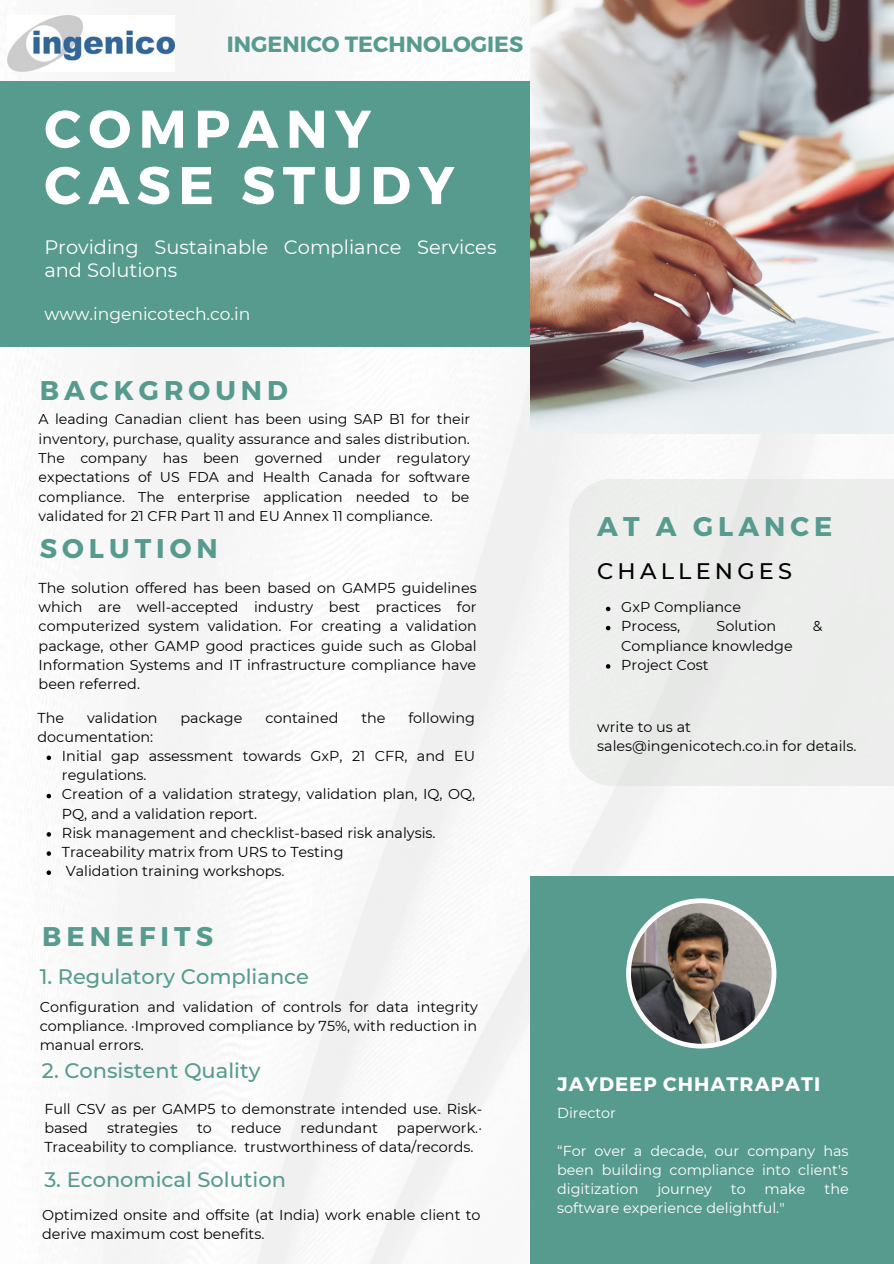
<style>
.page{position:relative;width:894px;height:1264px;background:#fff}
.page>*{position:absolute;margin:0;border:0;box-sizing:border-box;transform-origin:0 0}
.t1{font:700 52.95px/56.2px "Montserrat";letter-spacing:.14em;color:#fff}
.t2{font:700 27px "Montserrat";letter-spacing:.185em;color:#579b8e}
.t3{font:500 22.5px "Montserrat";letter-spacing:.185em;color:#000}
.t4{font:700 22.05px "Montserrat";color:#579b8e}
.t5{font:500 21px "Montserrat";color:#579b8e}
.t6{font:700 19.5px "Montserrat";letter-spacing:.055em;color:#fff}
.t7{font:19.35px/23.7px "Montserrat";color:#fff}
.t8{font:17.1px "Montserrat";color:#fff}
.t9{font:14.4px/19.2px "Montserrat";color:#000}
.t10{font:14.4px/19.2px "Montserrat";color:#fff;text-align:justify}
.t11{font:14.1px/19.4px "Montserrat";color:#000;text-align:justify}
</style>
<div class="page">
<img style="left:0;top:0;width:893px;height:1263px">
<div style="left:0;top:82px;width:615px;height:265px;background:#579b8e"></div>
<img style="left:530px;top:0;width:363px;height:434px">
<div style="left:569px;top:478px;width:324px;height:307px;background:#ecedec"></div>
<div style="left:530px;top:875px;width:363px;height:388px;background:#579b8e"></div>
<svg style="left:626px;top:898px;width:150px;height:150px;fill:#fff"></svg>
<img style="left:630px;top:903px;width:141px;height:140px;border-radius:50%">
<img style="left:7px;top:16px;width:167px;height:55px">
<svg style="left:605px;top:606px;width:5px;height:5px"></svg>
<svg style="left:605px;top:626px;width:5px;height:4px"></svg>
<svg style="left:605px;top:664px;width:5px;height:4px"></svg>
<svg style="left:47px;top:755px;width:4px;height:5px"></svg>
<svg style="left:47px;top:793px;width:4px;height:5px"></svg>
<svg style="left:47px;top:832px;width:4px;height:4px"></svg>
<svg style="left:47px;top:851px;width:4px;height:4px"></svg>
<svg style="left:47px;top:870px;width:4px;height:5px"></svg>
<p class="t4" style="left:227px;top:30px;width:298px">INGENICO TECHNOLOGIES</p>
<p class="t1" style="left:44px;top:98px;width:411px">COMPANY<br>CASE STUDY</p>
<p class="t7" style="left:44px;top:235px;width:453px">Providing Sustainable Compliance Services and Solutions</p>
<p class="t8" style="left:44px;top:303px;width:207px">www.ingenicotech.co.in</p>
<p class="t2" style="left:40px;top:373px;width:249px">BACKGROUND</p>
<p class="t11" style="left:39px;top:409px;width:433px">A leading Canadian client has been using SAP B1 for their inventory, purchase, quality assurance and sales distribution.<br>The company has been governed under regulatory expectations of US FDA and Health Canada for software compliance. The enterprise application needed to be validated for 21 CFR Part 11 and EU Annex 11 compliance.</p>
<p class="t2" style="left:40px;top:531px;width:179px">SOLUTION</p>
<p class="t9" style="left:39px;top:578px;width:439px;text-align:justify">The solution offered has been based on GAMP5 guidelines which are well-accepted industry best practices for computerized system validation. For creating a validation package, other GAMP good practices guide such as Global Information Systems and IT infrastructure compliance have been referred.</p>
<p class="t9" style="left:38px;top:708px;width:28px">The</p>
<p class="t9" style="left:87px;top:708px;width:72px">validation</p>
<p class="t9" style="left:180px;top:708px;width:63px">package</p>
<p class="t9" style="left:265px;top:708px;width:75px">contained</p>
<p class="t9" style="left:361px;top:708px;width:26px">the</p>
<p class="t9" style="left:408px;top:708px;width:68px">following</p>
<p class="t9" style="left:38px;top:727px;width:117px">documentation:</p>
<p class="t9" style="left:62px;top:746px;width:414px">Initial gap assessment towards GxP, 21 CFR, and EU regulations.</p>
<p class="t9" style="left:62px;top:784px;width:415px">Creation of a validation strategy, validation plan, IQ, OQ,<br>PQ, and a validation report.</p>
<p class="t9" style="left:62px;top:823px;width:375px">Risk management and checklist-based risk analysis.</p>
<p class="t9" style="left:62px;top:842px;width:283px">Traceability matrix from URS to Testing</p>
<p class="t9" style="left:66px;top:861px;width:220px">Validation training workshops.</p>
<p class="t2" style="left:42px;top:918px;width:172px">BENEFITS</p>
<p class="t5" style="left:40px;top:963px;width:271px">1. Regulatory Compliance</p>
<p class="t9" style="left:40px;top:996px;width:439px;text-align:justify">Configuration and validation of controls for data integrity compliance. ·Improved compliance by 75%, with reduction in manual errors.</p>
<p class="t5" style="left:42px;top:1057px;width:220px">2. Consistent Quality</p>
<p class="t9" style="left:44px;top:1098px;width:439px">Full CSV as per GAMP5 to demonstrate intended use. Risk&shy;based</p>
<p class="t9" style="left:44px;top:1117px;width:439px;text-indent:352px">paperwork.·<br>Traceability to compliance. trustworthiness of data/records.</p>
<p class="t5" style="left:44px;top:1166px;width:243px">3. Economical Solution</p>
<p class="t9" style="left:42px;top:1204px;width:440px">Optimized onsite and offsite (at India) work enable client to derive maximum cost benefits.</p>
<p class="t9" style="left:107px;top:1117px;width:72px">strategies</p>
<p class="t9" style="left:197px;top:1117px;width:16px">to</p>
<p class="t9" style="left:231px;top:1117px;width:52px">reduce</p>
<p class="t9" style="left:300px;top:1117px;width:79px">redundant</p>
<p class="t2" style="left:597px;top:509px;width:236px">AT A GLANCE</p>
<p class="t3" style="left:597px;top:557px;width:196px">CHALLENGES</p>
<p class="t9" style="left:621px;top:597px;width:121px">GxP Compliance</p>
<p class="t9" style="left:621px;top:616px;width:60px">Process,</p>
<p class="t9" style="left:716px;top:616px;width:61px">Solution</p>
<p class="t9" style="left:812px;top:616px;width:11px">&amp;</p>
<p class="t9" style="left:621px;top:636px;width:173px">Compliance knowledge</p>
<p class="t9" style="left:621px;top:655px;width:89px">Project Cost</p>
<p class="t9" style="left:597px;top:716px;width:95px">write to us at</p>
<p class="t9" style="left:597px;top:736px;width:261px">sales@ingenicotech.co.in for details.</p>
<p class="t6" style="left:557px;top:1070px;width:264px">JAYDEEP CHHATRAPATI</p>
<p class="t10" style="left:557px;top:1103px;width:60px">Director</p>
<p class="t10" style="left:557px;top:1140px;width:293px">“For over a decade, our company has been building compliance into client's digitization</p>
<p class="t10" style="left:657px;top:1179px;width:56px">journey</p>
<p class="t10" style="left:730px;top:1179px;width:16px">to</p>
<p class="t10" style="left:764px;top:1179px;width:42px">make</p>
<p class="t10" style="left:824px;top:1179px;width:26px">the</p>
<p class="t10" style="left:557px;top:1198px;width:229px">software experience delightful."</p>
</div>
